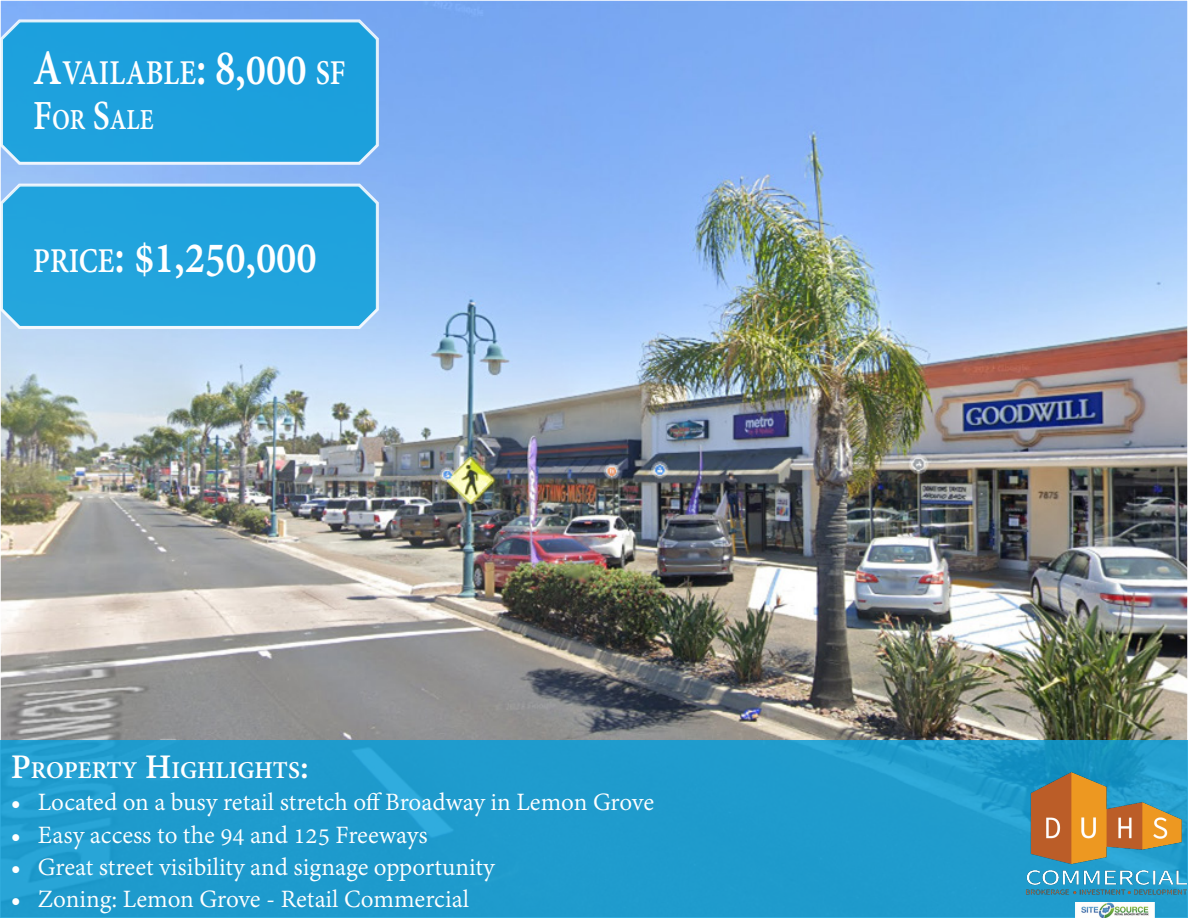
<style>
.page{position:relative;width:1188px;height:918px;background:#fff}
.page>*{position:absolute;margin:0;border:0;box-sizing:border-box;transform-origin:0 0}
.t1{font:700 54px "Adobe Devanagari";color:#fff;scale:.83 1}
.t2{font:700 37.8px "Adobe Devanagari";color:#fff;scale:.83 1}
.t3{font:700 31.5px "Adobe Devanagari";color:#fff;scale:.83 1}
.t4{font:27px "Adobe Devanagari";color:#fff}
.t5{font:700 26.25px "Adobe Devanagari";color:#fff}
.s1{font-size:54px}
.s2{font-size:45px}
.s3{font-size:37.8px}
.s4{font-size:37.5px}
</style>
<div class="page">
<img style="left:3px;top:3px;width:1182px;height:737px">
<svg style="left:0;top:18px;width:380px;height:148px;background:#2ba5df"></svg>
<div style="left:0;top:740px;width:1188px;height:178px;background:#1f9bcd"></div>
<svg style="left:0;top:182px;width:380px;height:148px;background:#30a9df"></svg>
<img style="left:1025px;top:773px;width:163px;height:123px">
<img style="left:1076px;top:902px;width:80px;height:16px">
<p class="t2" style="left:33px;top:51px;width:358px"><span class="s1">A</span>VAILABLE<span class="s1">: 8,000</span> SF</p>
<p class="t3" style="left:33px;top:102px;width:147px"><span class="s2">F</span>OR <span class="s2">S</span>ALE</p>
<p class="t1" style="left:33px;top:225px;width:343px"><span class="s3">PRICE</span>: $1,250,000</p>
<p class="t5" style="left:11px;top:755px;width:299px"><span class="s4">P</span>ROPERTY <span class="s4">H</span>IGHLIGHTS<span class="s4">:</span></p>
<p class="t4" style="left:11px;top:787px;width:645px">• Located on a busy retail stretch off Broadway in Lemon Grove</p>
<p class="t4" style="left:11px;top:819px;width:419px">• Easy access to the 94 and 125 Freeways</p>
<p class="t4" style="left:11px;top:852px;width:485px">• Great street visibility and signage opportunity</p>
<p class="t4" style="left:11px;top:884px;width:460px">• Zoning: Lemon Grove - Retail Commercial</p>
</div>
